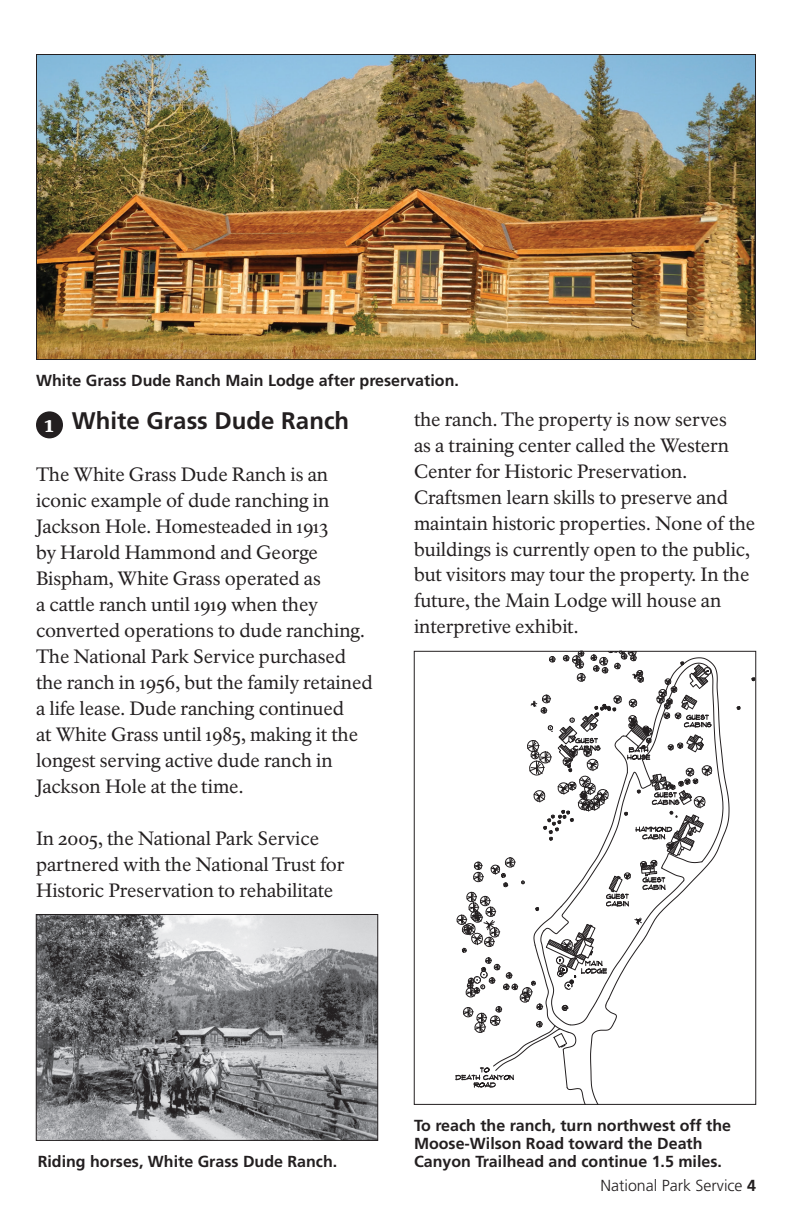
<style>
.page{position:relative;width:792px;height:1224px;background:#fff}
.page>*{position:absolute;margin:0;border:0;box-sizing:border-box;transform-origin:0 0}
.t1{font:700 24px "Frutiger LT Std";color:#231f20}
.t2{font:19px/26px "NPS Rawlinson OT Old";letter-spacing:-.005em;color:#231f20}
.t3{font:700 16px/18px "Frutiger LT Std";color:#231f20}
.t4{font:300 16px "Frutiger LT Std";color:#231f20}
.s1{font-family:"NPS Rawlinson OT Old";font-weight:800;color:#fff}
.s2{font-weight:700}
</style>
<div class="page">
<img style="left:38px;top:56px;width:716px;height:302px">
<div style="left:36px;top:411px;width:27px;height:27px;background:#231f20;border-radius:50%"></div>
<img style="left:38px;top:916px;width:338px;height:223px">
<div style="left:36px;top:914px;width:342px;height:227px;border:1px solid #231f20"></div>
<svg style="left:751px;top:677px;width:6px;height:4px"></svg>
<svg style="left:736px;top:706px;width:5px;height:4px"></svg>
<svg style="left:455px;top:650px;width:268px;height:453px"></svg>
<div style="left:414px;top:651px;width:342px;height:454px;border:1px solid #231f20"></div>
<p class="t3" style="left:36px;top:372px;width:424px">White Grass Dude Ranch Main Lodge after preservation.</p>
<h1 class="t1" style="left:45px;top:407px;width:306px"><span class="s1">1</span> White Grass Dude Ranch</h1>
<p class="t2" style="left:36px;top:462px;width:338px">The White Grass Dude Ranch is an iconic example of dude ranching in Jackson Hole. Homesteaded in 1913<br>by Harold Hammond and George Bispham, White Grass operated as<br>a cattle ranch until 1919 when they converted operations to dude ranching.<br>The National Park Service purchased the ranch in 1956, but the family retained a life lease. Dude ranching continued<br>at White Grass until 1985, making it the longest serving active dude ranch in Jackson Hole at the time.</p>
<p class="t2" style="left:36px;top:826px;width:310px">In 2005, the National Park Service partnered with the National Trust for<br>Historic Preservation to rehabilitate</p>
<p class="t2" style="left:414px;top:406px;width:343px">the ranch. The property is now serves<br>as a training center called the Western Center for Historic Preservation.<br>Craftsmen learn skills to preserve and maintain historic properties. None of the buildings is currently open to the public, but visitors may tour the property. In the future, the Main Lodge will house an interpretive exhibit.</p>
<p class="t3" style="left:38px;top:1153px;width:301px">Riding horses, White Grass Dude Ranch.</p>
<p class="t3" style="left:414px;top:1117px;width:319px">To reach the ranch, turn northwest off the<br>Moose-Wilson Road toward the Death<br>Canyon Trailhead and continue 1.5 miles.</p>
<p class="t4" style="left:600px;top:1176px;width:157px">National Park Service <span class="s2">4</span></p>
</div>
